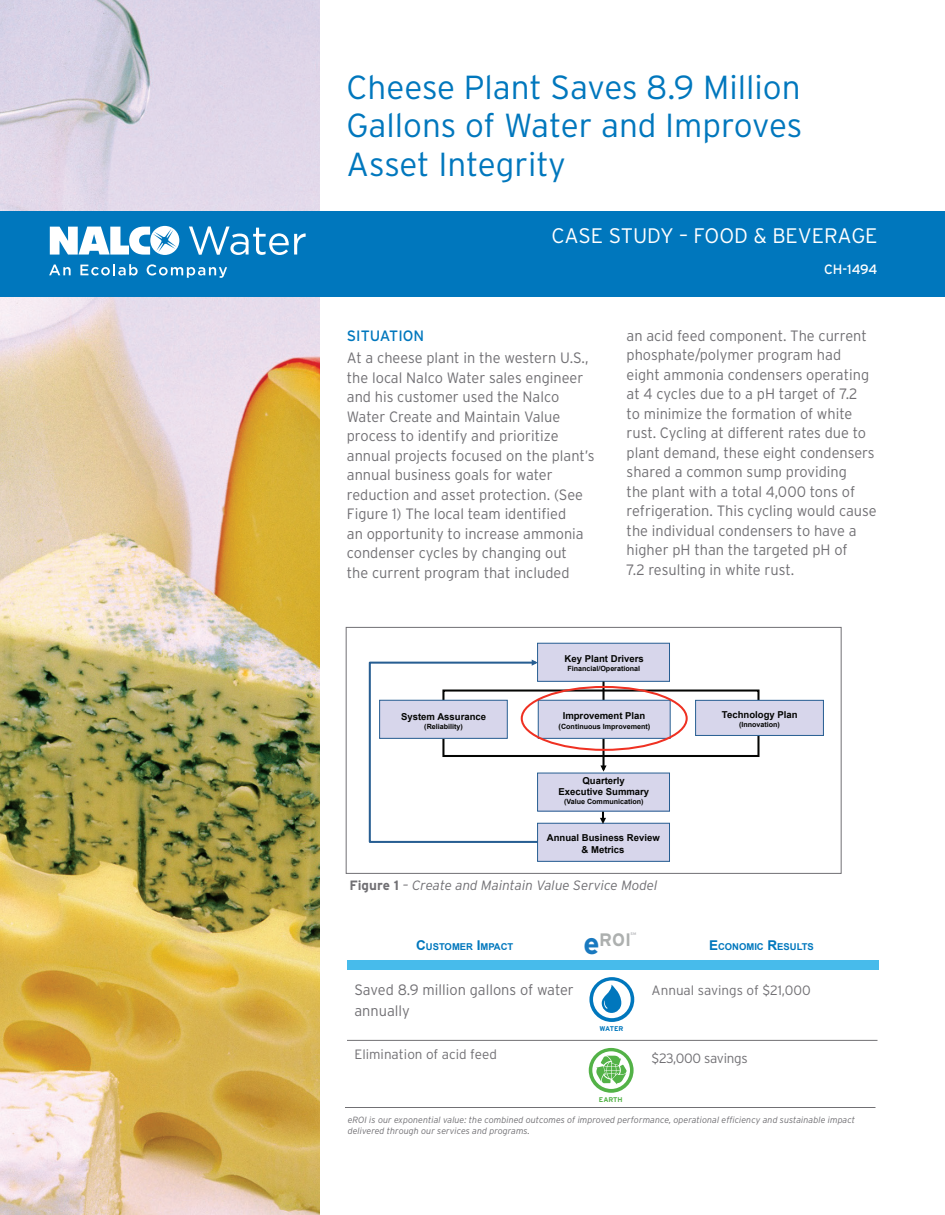
<style>
.page{position:relative;width:945px;height:1215px;background:#fff}
.page>*{position:absolute;margin:0;border:0;box-sizing:border-box;transform-origin:0 0}
.t1{font:300 33.3px/38.5px "Interstate";color:#0077bd;text-align:justify}
.t2{font:300 21px "Interstate";color:#fff}
.t3{font:700 18px "Interstate";color:#adb0af}
.t4{font:300 15px/19.5px "Interstate";color:#717074}
.t5{font:15px "Interstate";color:#0077bd}
.t6{font:300 13.5px "Interstate";color:#717074}
.t7{font:italic 300 13.5px "Interstate";color:#717074}
.t8{font:300 13.5px "Interstate";letter-spacing:-.02em;color:#717074}
.t9{font:13.5px "Interstate";letter-spacing:-.01em;color:#fff}
.t10{font:700 9.6px/11.6px "Arial";color:#040503;text-align:center}
.t11{font:700 9.45px "Arial";color:#0077bd}
.t12{font:italic 300 9px/10.5px "Interstate";color:#717074}
.t13{font:700 7.2px "Arial";color:#040503}
.t14{font:700 6.9px "Interstate";color:#53b247}
.t15{font:700 6.9px "Interstate";letter-spacing:-.035em;color:#0077bd}
.t16{font:700 3.75px "Interstate";color:#babbbe}
.s1{font-size:7.5px}
.s2{font-weight:700;font-style:normal}
.s3{font-size:13.5px}
.s4{font-size:30px;color:#1979bf}
</style>
<div class="page">
<img style="left:0;top:0;width:320px;height:1215px">
<div style="left:0;top:212px;width:945px;height:85px;background:#0077bd"></div>
<svg style="left:589px;top:1048px;width:45px;height:45px"></svg>
<svg style="left:589px;top:977px;width:45px;height:45px"></svg>
<hr style="left:345px;top:1107px;width:530px;height:1px;background:#717074">
<svg style="left:531px;top:642px;width:293px;height:181px"></svg>
<svg style="left:368px;top:660px;width:176px;height:183px"></svg>
<div style="left:442px;top:690px;width:318px;height:67px;border:2px solid #040503"></div>
<div style="left:380px;top:700px;width:127px;height:38px;background:#d7d6eb"></div>
<div style="left:379px;top:700px;width:129px;height:39px;border:1px solid #275e92"></div>
<div style="left:696px;top:700px;width:127px;height:35px;background:#d7d6eb"></div>
<div style="left:695px;top:700px;width:129px;height:36px;border:1px solid #275e92"></div>
<div style="left:538px;top:643px;width:132px;height:38px;background:#d7d6eb"></div>
<div style="left:537px;top:643px;width:133px;height:39px;border:1px solid #275e92"></div>
<hr style="left:602px;top:682px;width:3px;height:88px;background:#040503">
<svg style="left:600px;top:765px;width:7px;height:7px"></svg>
<div style="left:538px;top:700px;width:132px;height:38px;background:#d7d6eb"></div>
<div style="left:538px;top:700px;width:132px;height:39px;border:1px solid #275e92"></div>
<div style="left:538px;top:773px;width:132px;height:38px;background:#d7d6eb"></div>
<div style="left:538px;top:823px;width:132px;height:38px;background:#d7d6eb"></div>
<div style="left:537px;top:823px;width:133px;height:39px;border:1px solid #275e92"></div>
<svg style="left:600px;top:812px;width:6px;height:12px"></svg>
<div style="left:521px;top:686px;width:167px;height:65px;border:2px solid #ef3122;border-radius:50%"></div>
<div style="left:346px;top:627px;width:496px;height:247px;border:1px solid #717074"></div>
<hr style="left:347px;top:1040px;width:531px;height:1px;background:#717074">
<div style="left:348px;top:960px;width:531px;height:10px;background:#47bbeb"></div>
<svg style="left:49px;top:265px;width:22px;height:10px"></svg>
<svg style="left:80px;top:264px;width:58px;height:12px"></svg>
<svg style="left:147px;top:264px;width:80px;height:14px"></svg>
<svg style="left:50px;top:226px;width:129px;height:29px"></svg>
<svg style="left:189px;top:226px;width:117px;height:29px"></svg>
<h1 class="t1" style="left:346px;top:68px;width:457px">Cheese Plant Saves 8.9 Million Gallons of Water and Improves Asset Integrity</h1>
<h2 class="t2" style="left:552px;top:223px;width:327px">CASE STUDY – FOOD &amp; BEVERAGE</h2>
<p class="t5" style="left:347px;top:327px;width:79px">SITUATION</p>
<p class="t4" style="left:347px;top:348px;width:249px">At a cheese plant in the western U.S., the local Nalco Water sales engineer and his customer used the Nalco Water Create and Maintain Value process to identify and prioritize annual projects focused on the plant’s annual business goals for water reduction and asset protection. (See Figure 1) The local team identified<br>an opportunity to increase ammonia condenser cycles by changing out<br>the current program that included</p>
<p class="t9" style="left:824px;top:261px;width:55px">CH-1494</p>
<p class="t4" style="left:627px;top:326px;width:252px">an acid feed component. The current phosphate/polymer program had eight ammonia condensers operating at 4 cycles due to a pH target of 7.2<br>to minimize the formation of white rust. Cycling at different rates due to plant demand, these eight condensers shared a common sump providing<br>the plant with a total 4,000 tons of refrigeration. This cycling would cause the individual condensers to have a higher pH than the targeted pH of<br>7.2 resulting in white rust.</p>
<p class="t10" style="left:401px;top:711px;width:87px">System Assurance</p>
<p class="t13" style="left:424px;top:721px;width:40px">(Reliability)</p>
<p class="t10" style="left:565px;top:653px;width:81px">Key Plant Drivers</p>
<p class="t13" style="left:567px;top:664px;width:74px">Financial/Operational</p>
<p class="t10" style="left:563px;top:710px;width:84px">Improvement Plan</p>
<p class="t13" style="left:559px;top:721px;width:93px"><span class="s1">(</span>Continuous Improvement<span class="s1">)</span></p>
<p class="t10" style="left:559px;top:775px;width:92px">Quarterly<br>Executive Summary</p>
<p class="t13" style="left:564px;top:797px;width:81px">(Value Communication)</p>
<p class="t10" style="left:547px;top:832px;width:114px">Annual Business Review &amp; Metrics</p>
<p class="t7" style="left:349px;top:877px;width:310px"><span class="s2">Figure 1</span> – Create and Maintain Value Service Model</p>
<p class="t10" style="left:722px;top:709px;width:77px">Technology Plan</p>
<p class="t13" style="left:739px;top:720px;width:42px">(Innovation)</p>
<p class="t16" style="left:630px;top:931px;width:7px">SM</p>
<p class="t11" style="left:416px;top:941px;width:99px"><span class="s3">C</span>USTOMER <span class="s3">I</span>MPACT</p>
<p class="t3" style="left:584px;top:929px;width:49px"><span class="s4">e</span>ROI</p>
<p class="t11" style="left:709px;top:941px;width:106px"><span class="s3">E</span>CONOMIC <span class="s3">R</span>ESULTS</p>
<p class="t4" style="left:354px;top:979px;width:221px;line-height:21px">Saved 8.9 million gallons of water annually</p>
<p class="t6" style="left:354px;top:1046px;width:144px">Elimination of acid feed</p>
<p class="t8" style="left:652px;top:1050px;width:98px">$23,000 savings</p>
<p class="t14" style="left:599px;top:1095px;width:25px">EARTH</p>
<p class="t6" style="left:652px;top:982px;width:161px">Annual savings of $21,000</p>
<p class="t15" style="left:600px;top:1025px;width:25px">WATER</p>
<p class="t12" style="left:348px;top:1115px;width:509px">eROI is our exponential value: the combined outcomes of improved performance, operational efficiency and sustainable impact delivered through our services and programs.</p>
</div>
